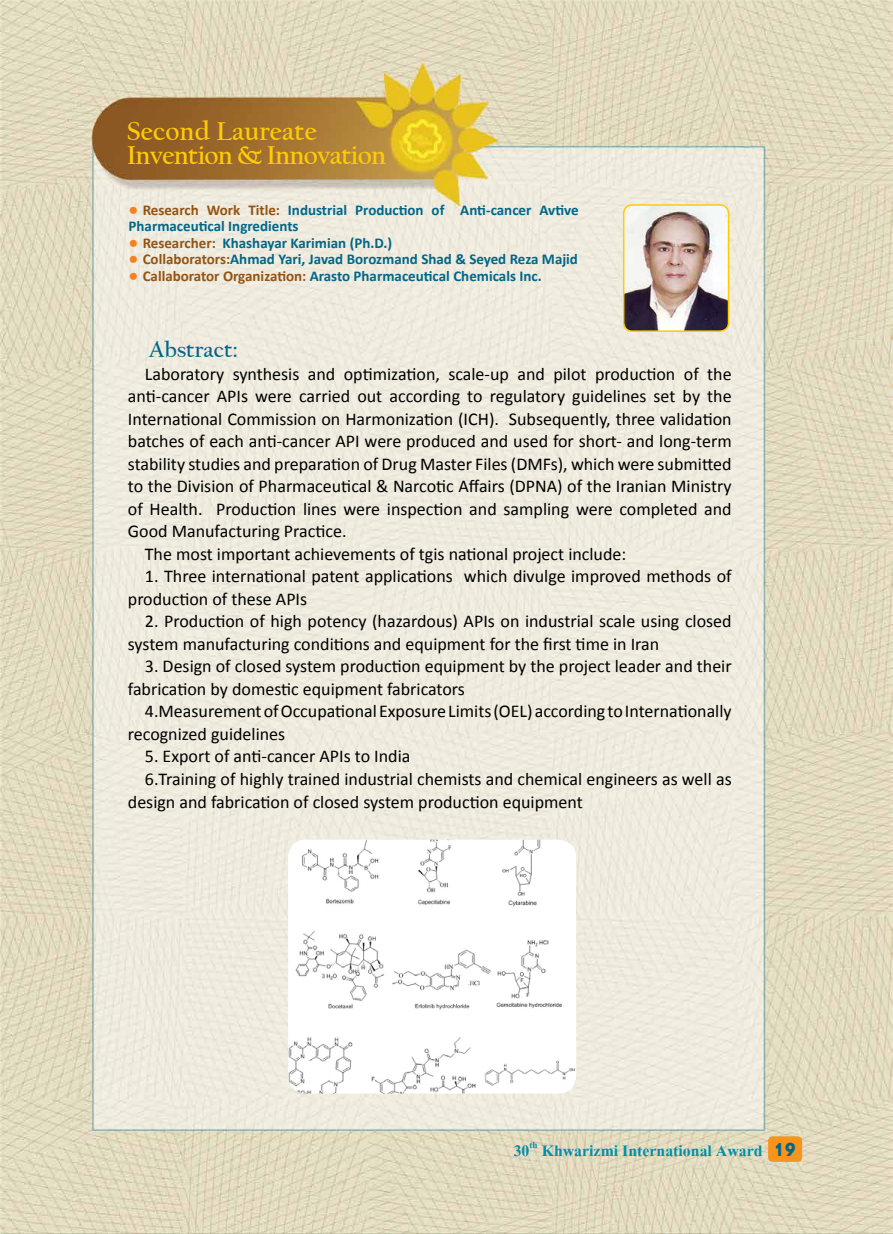
<style>
.page{position:relative;width:893px;height:1234px;background:#fff}
.page>*{position:absolute;margin:0;border:0;box-sizing:border-box;transform-origin:0 0}
.t1{font:700 28.5px "Aharoni";color:#006788}
.t2{font:700 27px/24px "Californian FB";letter-spacing:-.03em;color:#ffcb05}
.t3{font:700 24px "Angsana New";color:#0090a9}
.t4{font:700 22.5px "Californian FB";color:#006788}
.t5{font:18px/22.5px "Calibri";color:#000}
.t6{font:700 15px/16.5px "Calibri";color:#006788}
.s1{font-family:"Arial";font-weight:400;font-size:16.5px;color:#f58220}
.s2{color:#945311}
</style>
<div class="page">
<img style="left:0;top:0;width:893px;height:1233px">
<div style="left:768px;top:1135px;width:34px;height:26px;background:#f7941e;border-radius:4px"></div>
<img style="left:288px;top:839px;width:288px;height:254px">
<img style="left:624px;top:205px;width:104px;height:126px">
<div style="left:623px;top:204px;width:106px;height:128px;border:2px solid #ffcb05;border-radius:9px"></div>
<h2 class="t2" style="left:127px;top:119px;width:261px">Second Laureate<br>Invention &amp; Innovation</h2>
<p class="t6" style="left:129px;top:201px;width:452px"><span class="s1">●</span> <span class="s2">Research Work Title:</span> Industrial Production of Anti-cancer Avtive<br>Pharmaceutical Ingredients</p>
<p class="t6" style="left:129px;top:234px;width:265px"><span class="s1">●</span> <span class="s2">Researcher:</span> Khashayar Karimian (Ph.D.)</p>
<p class="t6" style="left:129px;top:251px;width:451px"><span class="s1">●</span> <span class="s2">Collaborators:</span>Ahmad Yari, Javad Borozmand Shad &amp; Seyed Reza Majid</p>
<p class="t6" style="left:129px;top:267px;width:415px"><span class="s1">●</span> <span class="s2">Callaborator Organization:</span> Arasto Pharmaceutical Chemicals Inc.</p>
<p class="t4" style="left:149px;top:337px;width:90px">Abstract:</p>
<p class="t5" style="left:145px;top:362px;width:588px">Laboratory synthesis and optimization, scale-up and pilot production of the</p>
<p class="t5" style="left:128px;top:385px;width:605px">anti-cancer APIs were carried out according to regulatory guidelines set by the</p>
<p class="t5" style="left:128px;top:407px;width:605px">International Commission on Harmonization (ICH). Subsequently, three validation</p>
<p class="t5" style="left:128px;top:430px;width:605px">batches of each anti-cancer API were produced and used for short- and long-term</p>
<p class="t5" style="left:128px;top:452px;width:605px">stability studies and preparation of Drug Master Files (DMFs), which were submitted</p>
<p class="t5" style="left:128px;top:475px;width:605px">to the Division of Pharmaceutical &amp; Narcotic Affairs (DPNA) of the Iranian Ministry</p>
<p class="t5" style="left:128px;top:497px;width:605px">of Health. Production lines were inspection and sampling were completed and</p>
<p class="t5" style="left:128px;top:520px;width:220px">Good Manufacturing Practice.</p>
<p class="t5" style="left:145px;top:542px;width:483px">The most important achievements of tgis national project include:</p>
<p class="t5" style="left:128px;top:565px;width:605px;text-indent:17px">1. Three international patent applications which divulge improved methods of production of these APIs</p>
<p class="t5" style="left:128px;top:610px;width:605px;text-indent:17px">2. Production of high potency (hazardous) APIs on industrial scale using closed system manufacturing conditions and equipment for the first time in Iran</p>
<p class="t5" style="left:128px;top:655px;width:605px;text-indent:17px">3. Design of closed system production equipment by the project leader and their fabrication by domestic equipment fabricators</p>
<p class="t5" style="left:128px;top:700px;width:605px;text-indent:17px">4.Measurement of Occupational Exposure Limits (OEL) according to Internationally recognized guidelines</p>
<p class="t5" style="left:145px;top:745px;width:267px">5. Export of anti-cancer APIs to India</p>
<p class="t5" style="left:145px;top:767px;width:588px">6.Training of highly trained industrial chemists and chemical engineers as well as</p>
<p class="t5" style="left:128px;top:790px;width:456px">design and fabrication of closed system production equipment</p>
<h3 class="t3" style="left:514px;top:1132px;width:250px">30<sup>th</sup> Khwarizmi International Award</h3>
<h1 class="t1" style="left:773px;top:1134px;width:25px">19</h1>
</div>
